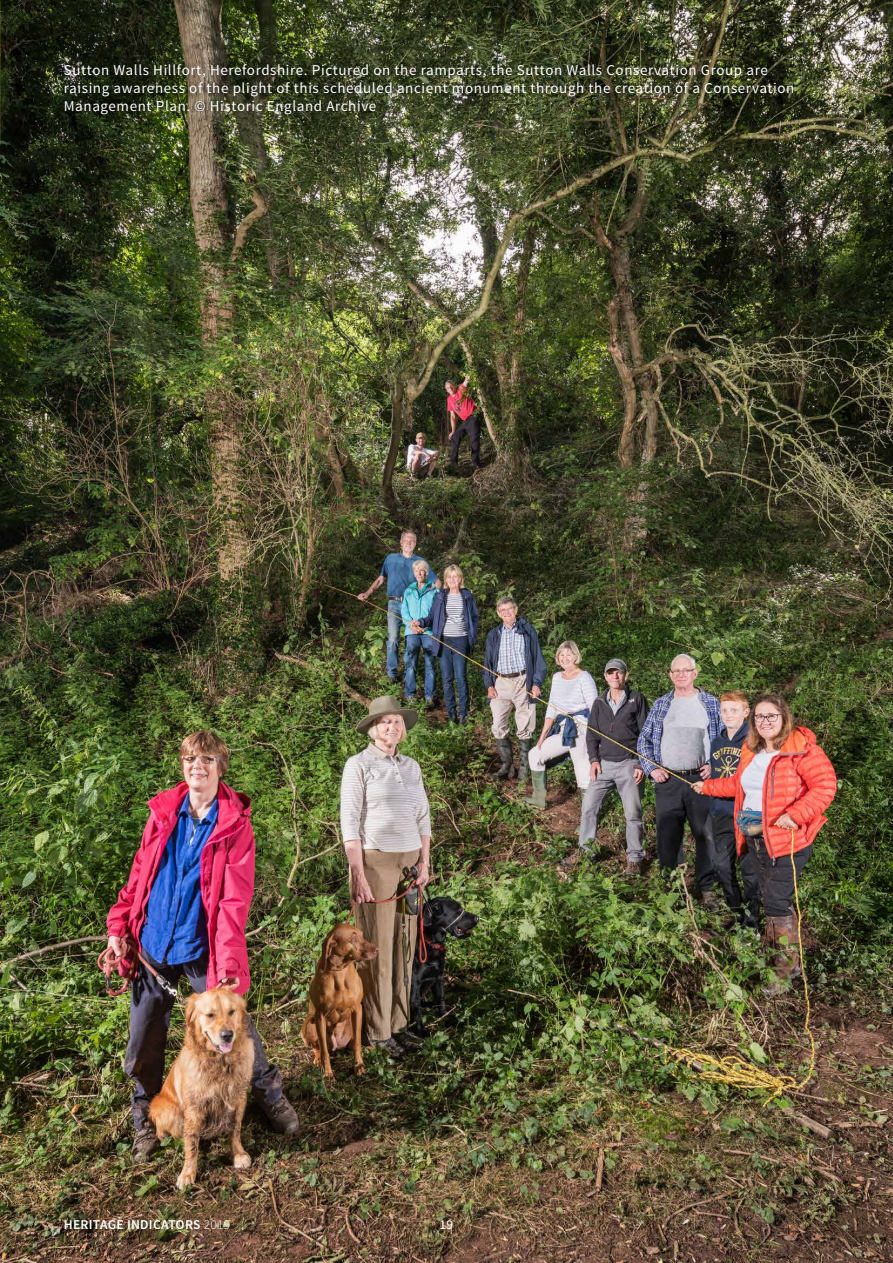
<style>
.page{position:relative;width:893px;height:1263px;background:#fff}
.page>*{position:absolute;margin:0;border:0;box-sizing:border-box;transform-origin:0 0}
.Captions{font:15px/18px "Source Sans Pro";letter-spacing:.04em;color:#fff}
.t1{font:600 13.5px "Source Sans Pro";letter-spacing:.02em;color:#fff}
.t2{font:13.5px "Source Sans Pro";color:#fff}
.s1{font-weight:300}
</style>
<div class="page">
<img style="left:0;top:0;width:893px;height:1263px">
<div style="left:57px;top:57px;width:744px;height:65px;background:#000;opacity:.75"></div>
<p class="Captions" style="left:64px;top:61px;width:732px">Sutton Walls Hillfort, Herefordshire. Pictured on the ramparts, the Sutton Walls Conservation Group are raising awareness of the plight of this scheduled ancient monument through the creation of a Conservation<br>Management Plan. © Historic England Archive</p>
<p class="t1" style="left:64px;top:1216px;width:168px">HERITAGE INDICATORS <span class="s1">2019</span></p>
<p class="t2" style="left:440px;top:1216px;width:15px">19</p>
</div>
